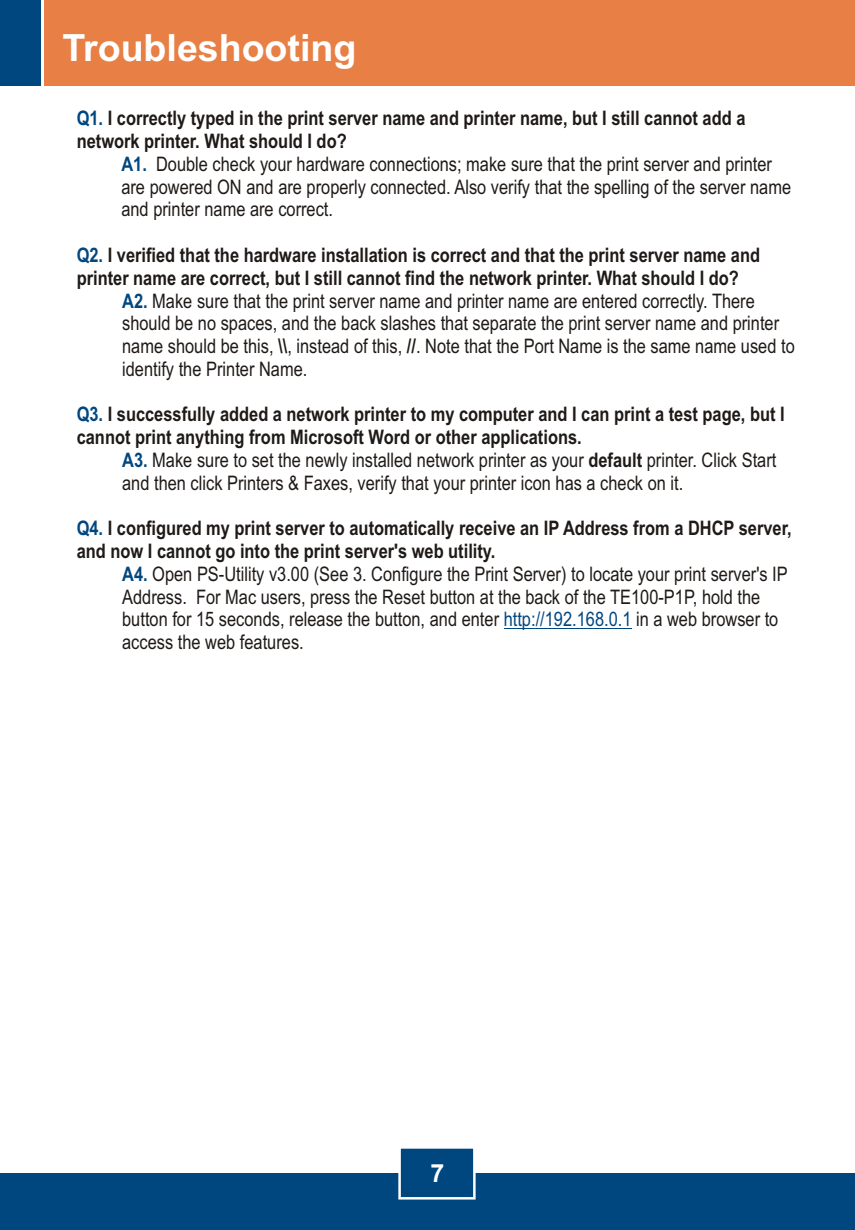
<style>
.page{position:relative;width:855px;height:1230px;background:#fff}
.page>*{position:absolute;margin:0;border:0;box-sizing:border-box;transform-origin:0 0}
.t1{font:700 37.5px "Arial";color:#fff}
.t2{font:700 25px "Arial";color:#fff}
.t3{font:20px/22.8px "Arial Narrow";color:#1f1a17}
.t4{font:700 20px "Arial Narrow";color:#1f1a17}
.t5{font:700 20px "Arial Narrow";color:#004780}
.s1{color:#004780}
.s2{font-weight:700;color:#004780}
.s3{font-weight:700}
</style>
<div class="page">
<hr style="left:503px;top:628px;width:128px;height:1px;background:#004780">
<div style="left:0;top:1172px;width:854px;height:57px;background:#004780"></div>
<div style="left:44px;top:0;width:810px;height:85px;background:#e88045"></div>
<div style="left:0;top:0;width:41px;height:85px;background:#004780"></div>
<svg style="left:397px;top:1148px;width:79px;height:52px"></svg>
<h1 class="t1" style="left:62px;top:33px;width:295px">Troubleshooting</h1>
<p class="t4" style="left:77px;top:111px;width:670px"><span class="s1">Q1.</span> I correctly typed in the print server name and printer name, but I still cannot add a</p>
<p class="t5" style="left:121px;top:156px;width:27px">A1.</p>
<p class="t4" style="left:77px;top:134px;width:271px">network printer. What should I do?</p>
<p class="t3" style="left:121px;top:154px;width:671px;text-indent:35px">Double check your hardware connections; make sure that the print server and printer are powered ON and are properly connected. Also verify that the spelling of the server name and printer name are correct.</p>
<p class="t4" style="left:77px;top:247px;width:684px"><span class="s1">Q2.</span> I verified that the hardware installation is correct and that the print server name and</p>
<p class="t3" style="left:122px;top:291px;width:634px"><span class="s2">A2.</span> Make sure that the print server name and printer name are entered correctly. There</p>
<p class="t4" style="left:77px;top:270px;width:663px">printer name are correct, but I still cannot find the network printer. What should I do?</p>
<p class="t3" style="left:122px;top:313px;width:673px">should be no spaces, and the back slashes that separate the print server name and printer name should be this, <span class="s3">\\</span>, instead of this, <span class="s3">//</span>. Note that the Port Name is the same name used to identify the Printer Name.</p>
<p class="t4" style="left:77px;top:407px;width:709px"><span class="s1">Q3.</span> I successfully added a network printer to my computer and I can print a test page, but I</p>
<p class="t3" style="left:122px;top:450px;width:655px"><span class="s2">A3.</span> Make sure to set the newly installed network printer as your <span class="s3">default</span> printer. Click Start</p>
<p class="t4" style="left:77px;top:430px;width:506px">cannot print anything from Microsoft Word or other applications.</p>
<p class="t3" style="left:122px;top:473px;width:562px">and then click Printers &amp; Faxes, verify that your printer icon has a check on it.</p>
<p class="t4" style="left:77px;top:521px;width:716px"><span class="s1">Q4.</span> I configured my print server to automatically receive an IP Address from a DHCP server,</p>
<p class="t3" style="left:122px;top:564px;width:666px"><span class="s2">A4.</span> Open PS-Utility v3.00 (See 3. Configure the Print Server) to locate your print server's IP</p>
<p class="t4" style="left:77px;top:543px;width:420px">and now I cannot go into the print server's web utility.</p>
<p class="t3" style="left:122px;top:587px;width:657px">Address. For Mac users, press the Reset button at the back of the TE100-P1P, hold the button for 15 seconds, release the button, and enter <span class="s1">http://192.168.0.1</span> in a web browser to access the web features.</p>
<p class="t2" style="left:430px;top:1163px;width:15px">7</p>
</div>
